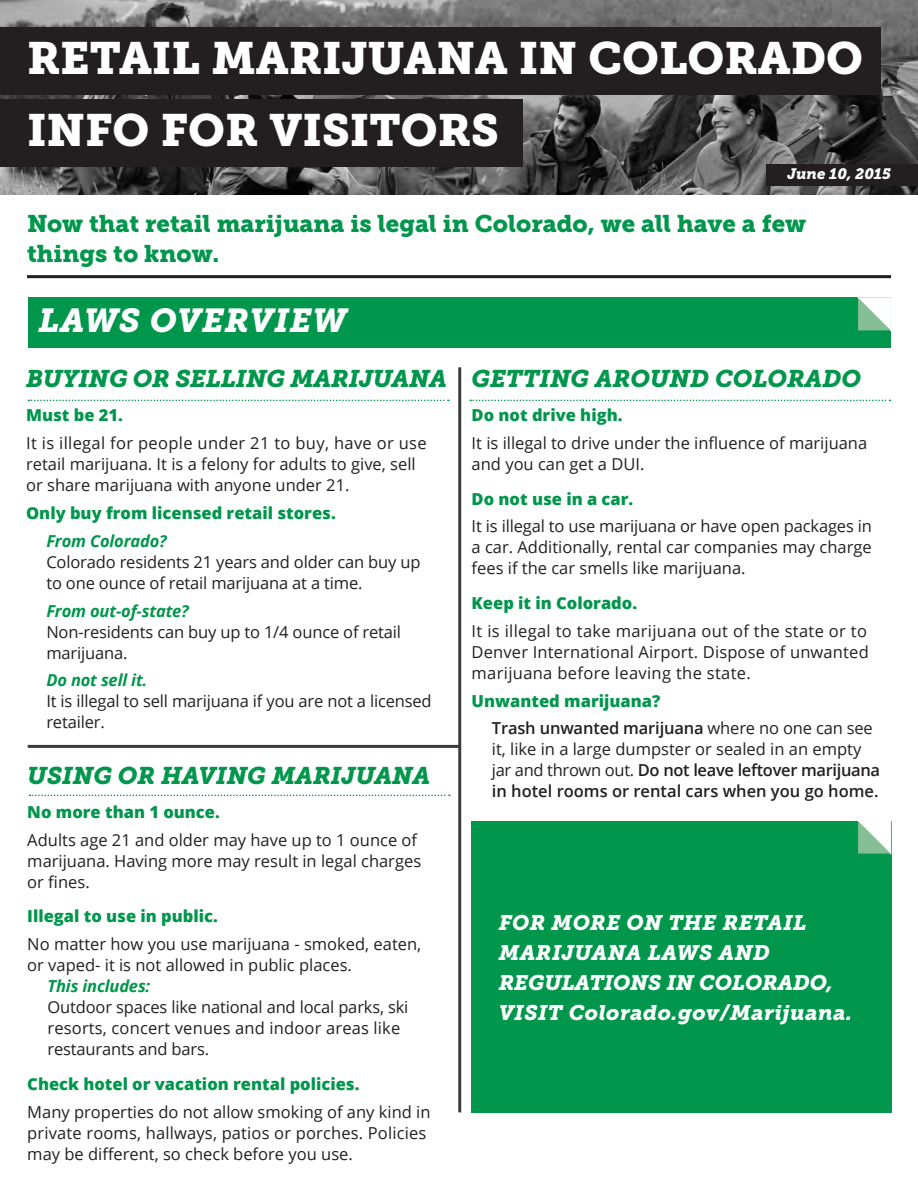
<style>
.page{position:relative;width:918px;height:1188px;background:#fff}
.page>*{position:absolute;margin:0;border:0;box-sizing:border-box;transform-origin:0 0}
.t1{font:45px/72px "Museo Slab 900";color:#fff}
.t2{font:italic 33px "Museo Slab 900";letter-spacing:.025em;color:#fff}
.t3{font:italic 24px "Museo Slab 900";color:#00964c}
.t4{font:24px/30px "Museo Slab 900";color:#00964c}
.t5{font:italic 21px/30px "Museo Slab 900";letter-spacing:.02em;color:#fff}
.t6{font:16.5px/21px "Open Sans";color:#231f20}
.t7{font:800 16.5px "Open Sans";color:#00964c}
.t8{font:600 16.5px/21px "Open Sans";letter-spacing:-.01em;color:#231f20}
.t9{font:italic 15px "Museo Slab 900";color:#fff}
.s1{font-weight:700;font-style:italic;color:#00964c}
.s2{font-weight:400}
</style>
<div class="page">
<img style="left:0;top:0;width:918px;height:194px">
<div style="left:0;top:27px;width:880px;height:67px;background:#231f20"></div>
<div style="left:0;top:99px;width:523px;height:67px;background:#231f20"></div>
<div style="left:767px;top:164px;width:151px;height:21px;background:#231f20"></div>
<hr style="left:27px;top:275px;width:864px;height:3px;background:#231f20">
<div style="left:28px;top:298px;width:862px;height:50px;background:#00964c"></div>
<div style="left:471px;top:821px;width:421px;height:291px;background:#00964c"></div>
<svg style="left:28px;top:400px;width:421px;height:1px"></svg>
<svg style="left:470px;top:400px;width:421px;height:1px"></svg>
<svg style="left:30px;top:795px;width:420px;height:1px"></svg>
<hr style="left:28px;top:745px;width:432px;height:3px;background:#3c3c3d">
<hr style="left:458px;top:367px;width:3px;height:745px;background:#3c3c3d">
<svg style="left:858px;top:297px;width:33px;height:34px"></svg>
<svg style="left:858px;top:821px;width:33px;height:34px"></svg>
<p class="t1" style="left:27px;top:23px;width:838px">RETAIL MARIJUANA IN COLORADO<br>INFO FOR VISITORS</p>
<p class="t9" style="left:788px;top:165px;width:105px">June 10, 2015</p>
<p class="t4" style="left:27px;top:209px;width:781px">Now that retail marijuana is legal in Colorado, we all have a few things to know.</p>
<p class="t2" style="left:39px;top:302px;width:309px">LAWS OVERVIEW</p>
<p class="t3" style="left:26px;top:365px;width:422px">BUYING OR SELLING MARIJUANA</p>
<p class="t7" style="left:26px;top:403px;width:98px">Must be 21.</p>
<p class="t6" style="left:26px;top:432px;width:402px">It is illegal for people under 21 to buy, have or use retail marijuana. It is a felony for adults to give, sell or share marijuana with anyone under 21.</p>
<p class="t7" style="left:26px;top:500px;width:311px">Only buy from licensed retail stores.</p>
<p class="t6" style="left:46px;top:530px;width:376px"><span class="s1">From Colorado?<br></span>Colorado residents 21 years and older can buy up to one ounce of retail marijuana at a time.</p>
<p class="t6" style="left:46px;top:600px;width:356px"><span class="s1">From out-of-state?<br></span>Non-residents can buy up to 1/4 ounce of retail marijuana.</p>
<p class="t6" style="left:46px;top:669px;width:387px"><span class="s1">Do not sell it.<br></span>It is illegal to sell marijuana if you are not a licensed retailer.</p>
<p class="t3" style="left:27px;top:762px;width:404px">USING OR HAVING MARIJUANA</p>
<p class="t7" style="left:27px;top:800px;width:194px">No more than 1 ounce.</p>
<p class="t6" style="left:27px;top:829px;width:395px">Adults age 21 and older may have up to 1 ounce of marijuana. Having more may result in legal charges or fines.</p>
<p class="t7" style="left:27px;top:904px;width:192px">Illegal to use in public.</p>
<p class="t6" style="left:27px;top:933px;width:395px">No matter how you use marijuana - smoked, eaten, or vaped- it is not allowed in public places.</p>
<p class="t6" style="left:48px;top:975px;width:362px"><span class="s1">This includes:<br></span>Outdoor spaces like national and local parks, ski resorts, concert venues and indoor areas like restaurants and bars.</p>
<p class="t7" style="left:27px;top:1071px;width:334px">Check hotel or vacation rental policies.</p>
<p class="t6" style="left:27px;top:1101px;width:405px">Many properties do not allow smoking of any kind in private rooms, hallways, patios or porches. Policies may be different, so check before you use.</p>
<p class="t3" style="left:472px;top:365px;width:391px">GETTING AROUND COLORADO</p>
<p class="t7" style="left:472px;top:403px;width:152px">Do not drive high.</p>
<p class="t6" style="left:472px;top:432px;width:397px">It is illegal to drive under the influence of marijuana and you can get a DUI.</p>
<p class="t7" style="left:472px;top:486px;width:163px">Do not use in a car.</p>
<p class="t6" style="left:472px;top:516px;width:402px;text-align:justify">It is illegal to use marijuana or have open packages in a car. Additionally, rental car companies may charge fees if the car smells like marijuana.</p>
<p class="t7" style="left:472px;top:590px;width:167px">Keep it in Colorado.</p>
<p class="t6" style="left:472px;top:620px;width:399px;text-align:justify">It is illegal to take marijuana out of the state or to Denver International Airport. Dispose of unwanted marijuana before leaving the state.</p>
<p class="t7" style="left:472px;top:688px;width:190px">Unwanted marijuana?</p>
<p class="t8" style="left:492px;top:717px;width:390px">Trash unwanted marijuana <span class="s2">where no one can see it, like in a large dumpster or sealed in an empty jar and thrown out.</span> Do not leave leftover marijuana in hotel rooms or rental cars when you go home.</p>
<p class="t5" style="left:499px;top:908px;width:355px">FOR MORE ON THE RETAIL<br>MARIJUANA LAWS AND<br>REGULATIONS IN COLORADO,<br>VISIT Colorado.gov/Marijuana.</p>
</div>
